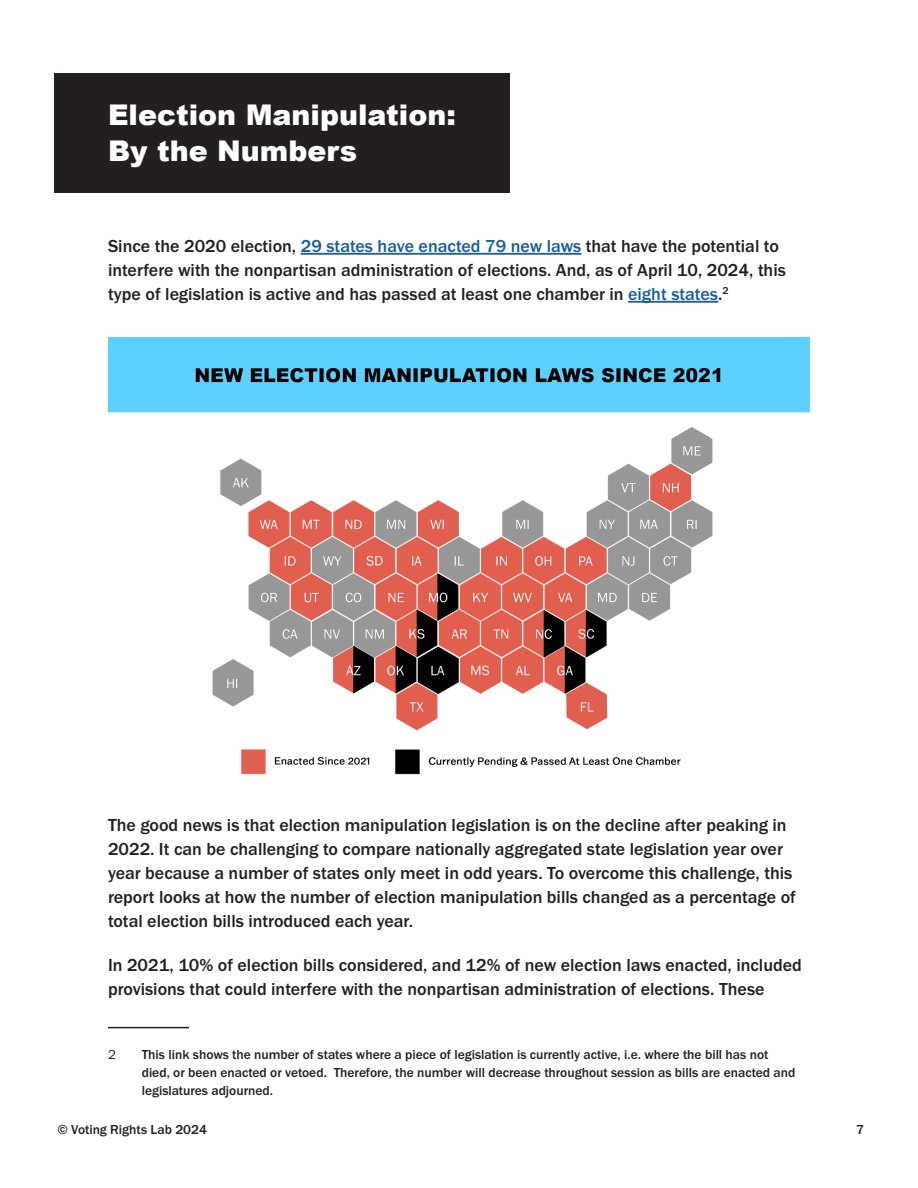
<style>
.page{position:relative;width:918px;height:1188px;background:#fff}
.page>*{position:absolute;margin:0;border:0;box-sizing:border-box;transform-origin:0 0}
.t1{font:900 28.5px "Arial";color:#fff}
.t2{font:500 18px/24px "Franklin Gothic URW";color:#231f20}
.Footnote{font:500 13.5px/18px "Franklin Gothic URW";color:#231f20}
.Footnote-2{font:13.5px "Franklin Gothic URW Boo";color:#231f20}
.s1{color:#175d9e}
</style>
<div class="page">
<div style="left:54px;top:73px;width:455px;height:120px;background:#231f20"></div>
<hr style="left:301px;top:253px;width:280px;height:2px;background:#175d9e">
<hr style="left:628px;top:301px;width:90px;height:2px;background:#175d9e">
<hr style="left:108px;top:1027px;width:81px;height:1px;background:#231f20">
<img style="left:108px;top:338px;width:702px;height:437px">
<h1 class="t1" style="left:108px;top:94px;width:349px">Election Manipulation:</h1>
<h1 class="t1" style="left:108px;top:130px;width:251px">By the Numbers</h1>
<p class="t2" style="left:108px;top:234px;width:679px">Since the 2020 election, <span class="s1">29 states have enacted 79 new laws</span> that have the potential to interfere with the nonpartisan administration of elections. And, as of April 10, 2024, this type of legislation is active and has passed at least one chamber in <span class="s1">eight states</span>.<sup>2</sup></p>
<p class="t2" style="left:108px;top:813px;width:689px">The good news is that election manipulation legislation is on the decline after peaking in 2022. It can be challenging to compare nationally aggregated state legislation year over year because a number of states only meet in odd years. To overcome this challenge, this report looks at how the number of election manipulation bills changed as a percentage of total election bills introduced each year.</p>
<p class="t2" style="left:108px;top:953px;width:695px">In 2021, 10% of election bills considered, and 12% of new election laws enacted, included provisions that could interfere with the nonpartisan administration of elections. These</p>
<p class="Footnote-2" style="left:108px;top:1046px;width:9px">2</p>
<p class="Footnote" style="left:142px;top:1045px;width:655px">This link shows the number of states where a piece of legislation is currently active, i.e. where the bill has not died, or been enacted or vetoed. Therefore, the number will decrease throughout session as bills are enacted and legislatures adjourned.</p>
<p class="Footnote" style="left:57px;top:1120px;width:151px">© Voting Rights Lab 2024</p>
<p class="Footnote" style="left:856px;top:1120px;width:9px">7</p>
</div>
